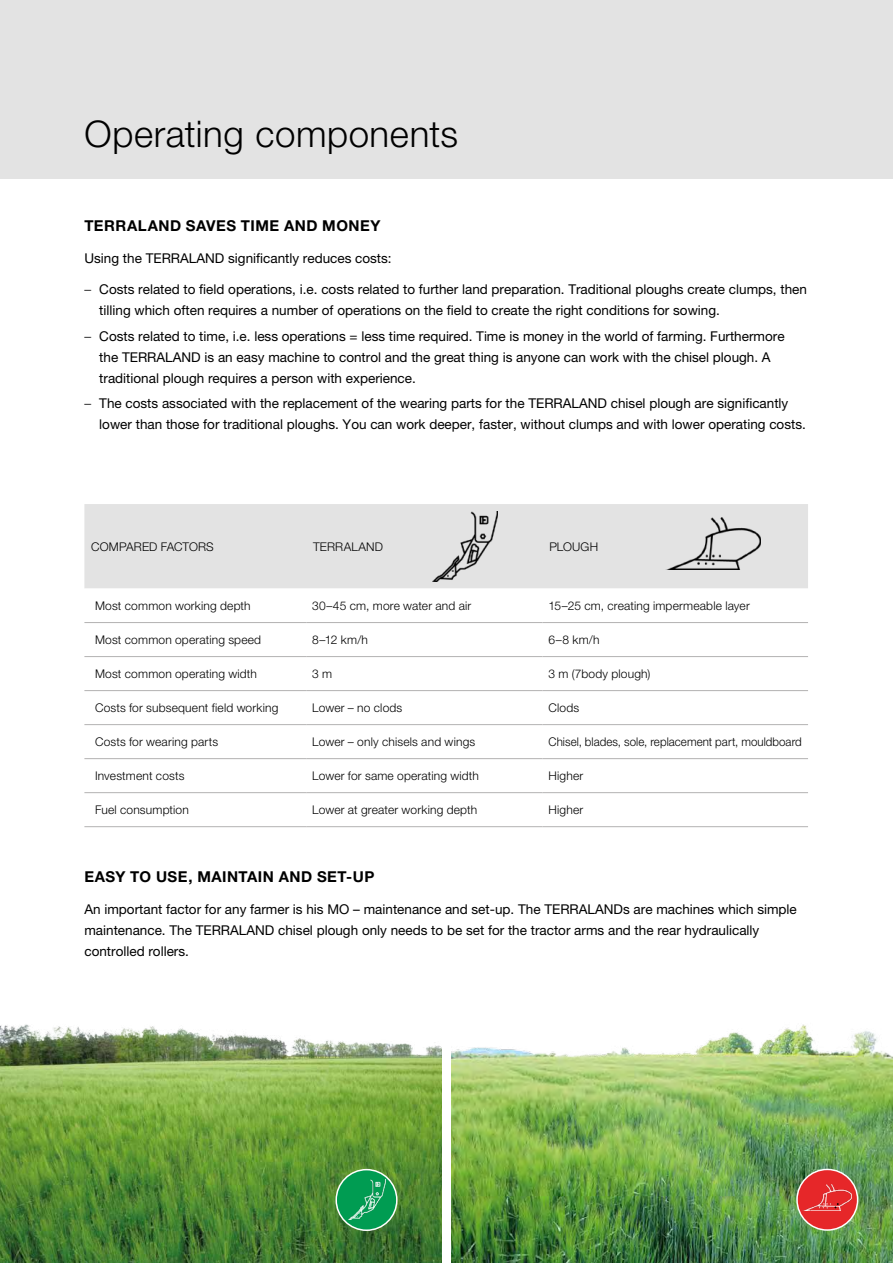
<style>
.page{position:relative;width:893px;height:1263px;background:#fff}
.page>*{position:absolute;margin:0;border:0;box-sizing:border-box;transform-origin:0 0}
.Nadpis_1{font:300 36.75px "Helvetica Neue LT Pro";letter-spacing:.015em;color:#000}
.Nadpis_1-2{font:700 15px "Helvetica Neue LT Pro";letter-spacing:.035em;color:#000}
.Základní_text{font:13.5px/21px "Helvetica Neue LT Pro";color:#000}
.Table_Cell{font:300 12px "Helvetica Neue LT Pro";letter-spacing:.015em;color:#000}
.Table_Cell-2{font:300 12px "Helvetica Neue LT Pro";letter-spacing:.015em;color:#000;scale:.96 1}
.s1{font-weight:300}
</style>
<div class="page">
<div style="left:0;top:0;width:893px;height:178px;background:#e3e3e3"></div>
<img style="left:0;top:1024px;width:441px;height:239px">
<img style="left:452px;top:1024px;width:441px;height:239px">
<div style="left:336px;top:1169px;width:61px;height:61px;background:#009c52;border-radius:50%"></div>
<div style="left:335px;top:1169px;width:63px;height:62px;border:2px solid #fff;border-radius:50%"></div>
<img style="left:348px;top:1180px;width:37px;height:40px">
<div style="left:797px;top:1169px;width:61px;height:61px;background:#e62729;border-radius:50%"></div>
<div style="left:796px;top:1169px;width:62px;height:62px;border:2px solid #fff;border-radius:50%"></div>
<img style="left:805px;top:1184px;width:46px;height:26px">
<div style="left:84px;top:504px;width:724px;height:84px;background:#e3e3e3"></div>
<svg style="left:85px;top:759px;width:723px;height:35px"></svg>
<hr style="left:84px;top:622px;width:222px;height:1px;background:#b3b2b2">
<hr style="left:306px;top:622px;width:237px;height:1px;background:#b3b2b2">
<hr style="left:543px;top:622px;width:265px;height:1px;background:#b3b2b2">
<hr style="left:84px;top:656px;width:222px;height:1px;background:#b3b2b2">
<hr style="left:306px;top:656px;width:237px;height:1px;background:#b3b2b2">
<hr style="left:543px;top:656px;width:265px;height:1px;background:#b3b2b2">
<hr style="left:84px;top:690px;width:222px;height:1px;background:#b3b2b2">
<hr style="left:306px;top:690px;width:237px;height:1px;background:#b3b2b2">
<hr style="left:543px;top:690px;width:265px;height:1px;background:#b3b2b2">
<hr style="left:84px;top:724px;width:222px;height:1px;background:#b3b2b2">
<hr style="left:306px;top:724px;width:237px;height:1px;background:#b3b2b2">
<hr style="left:543px;top:724px;width:265px;height:1px;background:#b3b2b2">
<hr style="left:84px;top:758px;width:222px;height:1px;background:#b3b2b2">
<hr style="left:306px;top:758px;width:237px;height:1px;background:#b3b2b2">
<hr style="left:543px;top:758px;width:265px;height:1px;background:#b3b2b2">
<hr style="left:84px;top:792px;width:222px;height:1px;background:#b3b2b2">
<hr style="left:306px;top:792px;width:237px;height:1px;background:#b3b2b2">
<hr style="left:543px;top:792px;width:265px;height:1px;background:#b3b2b2">
<hr style="left:84px;top:826px;width:222px;height:1px;background:#b3b2b2">
<hr style="left:306px;top:826px;width:237px;height:1px;background:#b3b2b2">
<hr style="left:543px;top:826px;width:265px;height:1px;background:#b3b2b2">
<img style="left:432px;top:512px;width:65px;height:70px">
<img style="left:666px;top:518px;width:95px;height:51px">
<svg style="left:834px;top:1203px;width:5px;height:5px"></svg>
<p class="Nadpis_1" style="left:84px;top:112px;width:375px">Operating components</p>
<p class="Nadpis_1-2" style="left:84px;top:217px;width:298px">TERRALAND SAVES TIME AND MONEY</p>
<p class="Základní_text" style="left:84px;top:247px;width:309px">Using the TERRALAND significantly reduces costs:</p>
<p class="Základní_text" style="left:99px;top:279px;width:709px;text-indent:-15px"><span class="s1">–</span> Costs related to field operations, i.e. costs related to further land preparation. Traditional ploughs create clumps, then tilling which often requires a number of operations on the field to create the right conditions for sowing.</p>
<p class="Základní_text" style="left:99px;top:325px;width:687px;text-indent:-15px"><span class="s1">–</span> Costs related to time, i.e. less operations = less time required. Time is money in the world of farming. Furthermore the TERRALAND is an easy machine to control and the great thing is anyone can work with the chisel plough. A traditional plough requires a person with experience.</p>
<p class="Základní_text" style="left:99px;top:392px;width:708px;text-indent:-15px"><span class="s1">–</span> The costs associated with the replacement of the wearing parts for the TERRALAND chisel plough are significantly lower than those for traditional ploughs. You can work deeper, faster, without clumps and with lower operating costs.</p>
<p class="Table_Cell" style="left:91px;top:539px;width:124px">COMPARED FACTORS</p>
<p class="Table_Cell" style="left:313px;top:539px;width:72px">TERRALAND</p>
<p class="Table_Cell" style="left:549px;top:539px;width:50px">PLOUGH</p>
<p class="Table_Cell" style="left:95px;top:598px;width:157px">Most common working depth</p>
<p class="Table_Cell" style="left:312px;top:598px;width:161px">30–45 cm, more water and air</p>
<p class="Table_Cell" style="left:549px;top:598px;width:203px">15–25 cm, creating impermeable layer</p>
<p class="Table_Cell" style="left:95px;top:632px;width:168px">Most common operating speed</p>
<p class="Table_Cell" style="left:312px;top:632px;width:57px">8–12 km/h</p>
<p class="Table_Cell" style="left:549px;top:632px;width:53px">6–8 km/h</p>
<p class="Table_Cell" style="left:95px;top:666px;width:163px">Most common operating width</p>
<p class="Table_Cell" style="left:312px;top:666px;width:22px">3 m</p>
<p class="Table_Cell" style="left:549px;top:666px;width:103px">3 m (7body plough)</p>
<p class="Table_Cell" style="left:95px;top:700px;width:185px">Costs for subsequent field working</p>
<p class="Table_Cell" style="left:312px;top:700px;width:92px">Lower – no clods</p>
<p class="Table_Cell" style="left:549px;top:700px;width:32px">Clods</p>
<p class="Table_Cell" style="left:95px;top:734px;width:125px">Costs for wearing parts</p>
<p class="Table_Cell" style="left:312px;top:734px;width:165px">Lower – only chisels and wings</p>
<p class="Table_Cell-2" style="left:549px;top:734px;width:265px">Chisel, blades, sole, replacement part, mouldboard</p>
<p class="Table_Cell" style="left:95px;top:768px;width:91px">Investment costs</p>
<p class="Table_Cell" style="left:312px;top:768px;width:168px">Lower for same operating width</p>
<p class="Table_Cell" style="left:549px;top:768px;width:36px">Higher</p>
<p class="Table_Cell" style="left:95px;top:802px;width:95px">Fuel consumption</p>
<p class="Table_Cell" style="left:312px;top:802px;width:166px">Lower at greater working depth</p>
<p class="Table_Cell" style="left:549px;top:802px;width:36px">Higher</p>
<p class="Nadpis_1-2" style="left:84px;top:868px;width:291px">EASY TO USE, MAINTAIN AND SET-UP</p>
<p class="Základní_text" style="left:84px;top:898px;width:714px">An important factor for any farmer is his MO – maintenance and set-up. The TERRALANDs are machines which simple maintenance. The TERRALAND chisel plough only needs to be set for the tractor arms and the rear hydraulically controlled rollers.</p>
</div>
